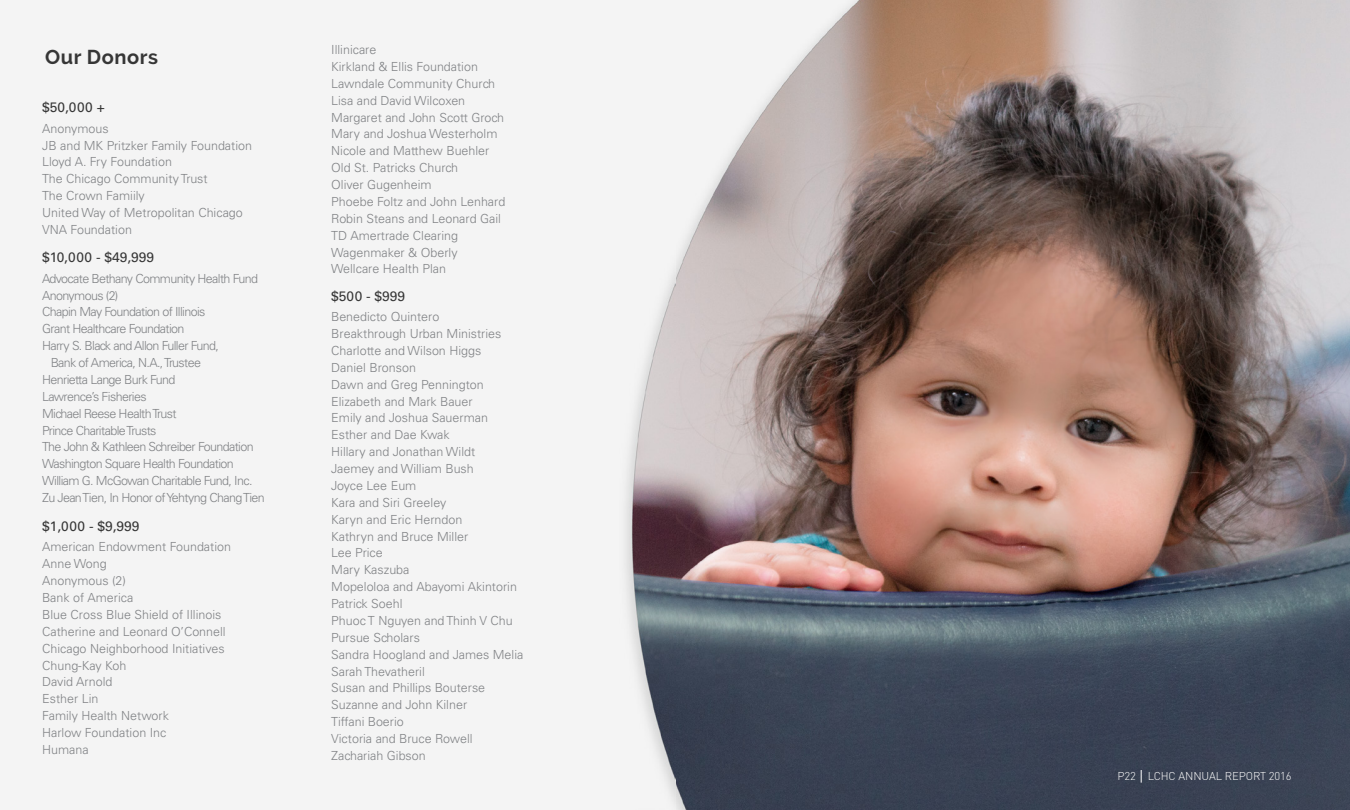
<style>
.page{position:relative;width:1350px;height:810px;background:#fff}
.page>*{position:absolute;margin:0;border:0;box-sizing:border-box;transform-origin:0 0}
.t1{font:700 20px "Raleway";letter-spacing:.03em;color:#363636}
.t2{font:13.75px "Univers LT Std";color:#363636}
.t3{font:300 12.5px/16.9px "Univers LT Std";color:#808285}
.t4{font:300 12.5px "Univers LT Std";letter-spacing:-.05em;color:#808285}
.t5{font:300 11.25px "DINOT";letter-spacing:-.01em;color:#fff}
</style>
<div class="page">
<img style="left:0;top:0;width:1350px;height:810px">
<svg style="left:1141px;top:770px;width:1px;height:13px"></svg>
<h1 class="t1" style="left:45px;top:45px;width:115px">Our Donors</h1>
<p class="t2" style="left:42px;top:99px;width:64px">$50,000 +</p>
<p class="t3" style="left:42px;top:120px;width:211px">Anonymous<br>JB and MK Pritzker Family Foundation<br>Lloyd A. Fry Foundation<br>The Chicago Community Trust<br>The Crown Famiily<br>United Way of Metropolitan Chicago<br>VNA Foundation</p>
<p class="t2" style="left:42px;top:249px;width:113px">$10,000 - $49,999</p>
<p class="t4" style="left:42px;top:271px;width:217px">Advocate Bethany Community Health Fund</p>
<p class="t4" style="left:42px;top:288px;width:78px">Anonymous (2)</p>
<p class="t4" style="left:42px;top:305px;width:165px">Chapin May Foundation of Illinois</p>
<p class="t4" style="left:42px;top:321px;width:144px">Grant Healthcare Foundation</p>
<p class="t4" style="left:42px;top:338px;width:178px">Harry S. Black and Allon Fuller Fund,</p>
<p class="t4" style="left:51px;top:355px;width:152px">Bank of America, N.A., Trustee</p>
<p class="t4" style="left:42px;top:372px;width:135px">Henrietta Lange Burk Fund</p>
<p class="t4" style="left:42px;top:389px;width:106px">Lawrence’s Fisheries</p>
<p class="t4" style="left:42px;top:406px;width:136px">Michael Reese Health Trust</p>
<p class="t4" style="left:42px;top:423px;width:116px">Prince Charitable Trusts</p>
<p class="t4" style="left:42px;top:440px;width:213px">The John &amp; Kathleen Schreiber Foundation</p>
<p class="t4" style="left:42px;top:456px;width:193px">Washington Square Health Foundation</p>
<p class="t4" style="left:42px;top:473px;width:212px">William G. McGowan Charitable Fund, Inc.</p>
<p class="t4" style="left:42px;top:490px;width:224px">Zu Jean Tien, In Honor of Yehtyng Chang Tien</p>
<p class="t2" style="left:42px;top:518px;width:99px">$1,000 - $9,999</p>
<p class="t3" style="left:42px;top:539px;width:190px">American Endowment Foundation<br>Anne Wong<br>Anonymous (2)<br>Bank of America<br>Blue Cross Blue Shield of Illinois<br>Catherine and Leonard O’Connell<br>Chicago Neighborhood Initiatives<br>Chung-Kay Koh<br>David Arnold<br>Esther Lin<br>Family Health Network<br>Harlow Foundation Inc<br>Humana</p>
<p class="t3" style="left:331px;top:41px;width:176px">Illinicare<br>Kirkland &amp; Ellis Foundation<br>Lawndale Community Church<br>Lisa and David Wilcoxen<br>Margaret and John Scott Groch<br>Mary and Joshua Westerholm<br>Nicole and Matthew Buehler<br>Old St. Patricks Church<br>Oliver Gugenheim<br>Phoebe Foltz and John Lenhard<br>Robin Steans and Leonard Gail<br>TD Amertrade Clearing<br>Wagenmaker &amp; Oberly<br>Wellcare Health Plan</p>
<p class="t2" style="left:331px;top:288px;width:75px">$500 - $999</p>
<p class="t3" style="left:331px;top:308px;width:194px">Benedicto Quintero<br>Breakthrough Urban Ministries<br>Charlotte and Wilson Higgs<br>Daniel Bronson<br>Dawn and Greg Pennington<br>Elizabeth and Mark Bauer<br>Emily and Joshua Sauerman<br>Esther and Dae Kwak<br>Hillary and Jonathan Wildt<br>Jaemey and William Bush<br>Joyce Lee Eum<br>Kara and Siri Greeley<br>Karyn and Eric Herndon<br>Kathryn and Bruce Miller<br>Lee Price<br>Mary Kaszuba<br>Mopeloloa and Abayomi Akintorin<br>Patrick Soehl<br>Phuoc T Nguyen and Thinh V Chu<br>Pursue Scholars<br>Sandra Hoogland and James Melia<br>Sarah Thevatheril<br>Susan and Phillips Bouterse<br>Suzanne and John Kilner<br>Tiffani Boerio<br>Victoria and Bruce Rowell<br>Zachariah Gibson</p>
<p class="t5" style="left:1117px;top:769px;width:176px">P22 LCHC ANNUAL REPORT 2016</p>
</div>
